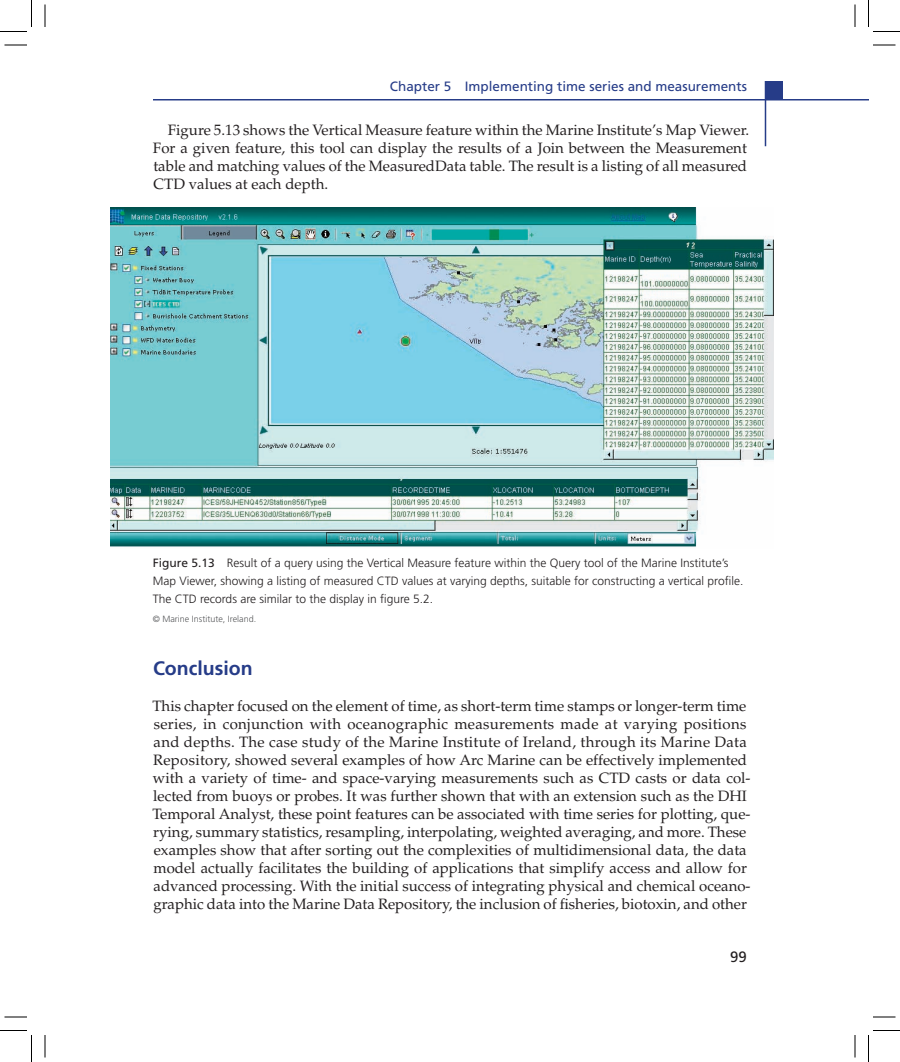
<style>
.page{position:relative;width:900px;height:1062px;background:#fff}
.page>*{position:absolute;margin:0;border:0;box-sizing:border-box;transform-origin:0 0}
.t1{font:700 19.5px "Frutiger";color:#263c88}
.t2{font:15px/18px "Palatino";color:#231f20}
.t3{font:15px "Frutiger";color:#231f20}
.t4{font:13.5px "Frutiger";color:#263c88}
.t5{font:300 12px/18px "Frutiger";color:#231f20}
.t6{font:300 9px "Frutiger";color:#57585a}
.s1{font-weight:400}
</style>
<div class="page">
<hr style="left:765px;top:81px;width:1px;height:65px;background:#263c88">
<div style="left:765px;top:81px;width:18px;height:18px;background:#263c88"></div>
<hr style="left:153px;top:99px;width:715px;height:1px;background:#263c88">
<img style="left:110px;top:207px;width:664px;height:340px">
<svg style="left:4px;top:45px;width:23px;height:1px"></svg>
<svg style="left:873px;top:45px;width:23px;height:1px"></svg>
<svg style="left:4px;top:1017px;width:23px;height:1px"></svg>
<svg style="left:873px;top:1017px;width:23px;height:1px"></svg>
<svg style="left:45px;top:4px;width:1px;height:23px"></svg>
<svg style="left:45px;top:1035px;width:1px;height:23px"></svg>
<svg style="left:855px;top:4px;width:1px;height:23px"></svg>
<svg style="left:855px;top:1035px;width:1px;height:23px"></svg>
<svg style="left:0;top:0;width:32px;height:32px"></svg>
<svg style="left:0;top:1030px;width:32px;height:32px"></svg>
<svg style="left:868px;top:0;width:32px;height:32px"></svg>
<svg style="left:868px;top:1030px;width:32px;height:32px"></svg>
<p class="t4" style="left:390px;top:79px;width:359px">Chapter 5 Implementing time series and measurements</p>
<p class="t2" style="left:153px;top:121px;width:598px;text-indent:15px">Figure 5.13 shows the Vertical Measure feature within the Marine Institute’s Map Viewer.<br>For a given feature, this tool can display the results of a Join between the Measurement table and matching values of the MeasuredData table. The result is a listing of all measured CTD values at each depth.</p>
<p class="t5" style="left:153px;top:554px;width:592px"><span class="s1">Figure 5.13</span> Result of a query using the Vertical Measure feature within the Query tool of the Marine Institute’s<br>Map Viewer, showing a listing of measured CTD values at varying depths, suitable for constructing a vertical profile.<br>The CTD records are similar to the display in figure 5.2.</p>
<p class="t6" style="left:153px;top:614px;width:105px">© Marine Institute, Ireland.</p>
<h1 class="t1" style="left:153px;top:657px;width:101px">Conclusion</h1>
<p class="t2" style="left:152px;top:697px;width:600px">This chapter focused on the element of time, as short-term time stamps or longer-term time series, in conjunction with oceanographic measurements made at varying positions and depths. The case study of the Marine Institute of Ireland, through its Marine Data Repository, showed several examples of how Arc Marine can be effectively implemented with a variety of time- and space-varying measurements such as CTD casts or data col&shy;lected from buoys or probes. It was further shown that with an extension such as the DHI Temporal Analyst, these point features can be associated with time series for plotting, que&shy;rying, summary statistics, resampling, interpolating, weighted averaging, and more. These examples show that after sorting out the complexities of multidimensional data, the data model actually facilitates the building of applications that simplify access and allow for advanced processing. With the initial success of integrating physical and chemical oceano&shy;graphic data into the Marine Data Repository, the inclusion of fisheries, biotoxin, and other</p>
<p class="t3" style="left:730px;top:948px;width:18px">99</p>
</div>
